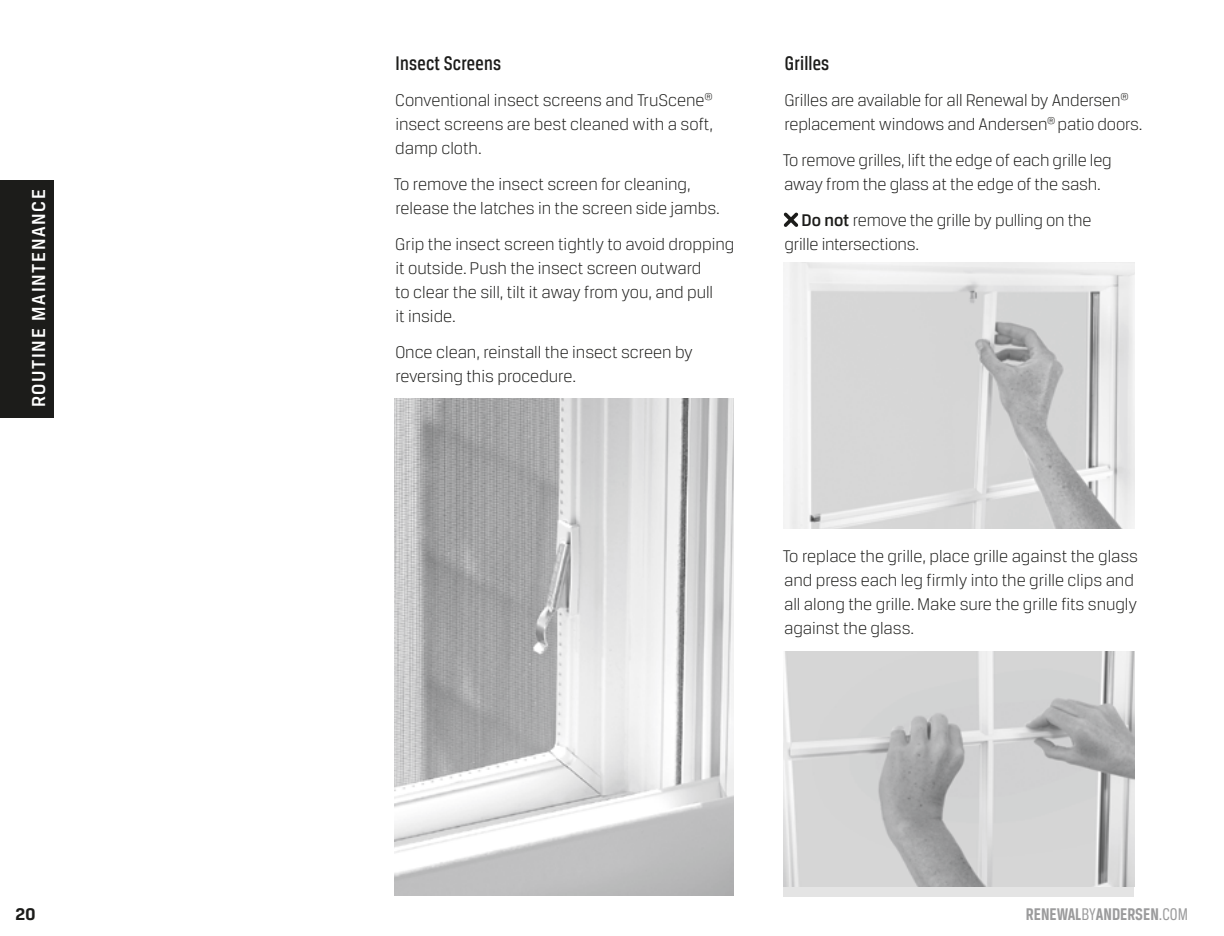
<style>
.page{position:relative;width:1224px;height:936px;background:#fff}
.page>*{position:absolute;margin:0;border:0;box-sizing:border-box;transform-origin:0 0}
.t1{font:500 21px "Breuer Condensed";letter-spacing:.01em;color:#1c1c1a}
.t2{font:500 20px "Breuer Text";letter-spacing:.08em;color:#fff}
.t3{font:300 18px/24px "Breuer Text";color:#1c1c1a}
.t4{font:700 18px "Breuer Condensed";color:#9b9b9c}
.t5{font:700 18px "Breuer Text";color:#1c1c1a}
.s1{font-weight:500}
.s2{font-weight:400}
</style>
<div class="page">
<img style="left:395px;top:399px;width:339px;height:496px">
<svg style="left:783px;top:212px;width:16px;height:15px"></svg>
<img style="left:784px;top:262px;width:350px;height:267px">
<div style="left:784px;top:651px;width:350px;height:246px;background:#e4e4e4"></div>
<img style="left:784px;top:651px;width:350px;height:236px">
<div style="left:0;top:180px;width:54px;height:237px;background:#1c1c1a"></div>
<p class="t2" style="left:27px;top:407px;width:220px;rotate:-90deg">ROUTINE MAINTENANCE</p>
<p class="t1" style="left:396px;top:51px;width:107px">Insect Screens</p>
<p class="t3" style="left:395px;top:88px;width:319px;text-align:justify">Conventional insect screens and TruScene<sup>® </sup>insect screens are best cleaned with a soft, damp cloth.</p>
<p class="t3" style="left:394px;top:172px;width:328px">To remove the insect screen for cleaning, release the latches in the screen side jambs.</p>
<p class="t3" style="left:395px;top:232px;width:341px">Grip the insect screen tightly to avoid dropping it outside. Push the insect screen outward<br>to clear the sill, tilt it away from you, and pull<br>it inside.</p>
<p class="t3" style="left:395px;top:340px;width:299px">Once clean, reinstall the insect screen by reversing this procedure.</p>
<p class="t1" style="left:785px;top:51px;width:46px">Grilles</p>
<p class="t3" style="left:784px;top:88px;width:360px">Grilles are available for all Renewal by Andersen<sup>® </sup>replacement windows and Andersen<sup>®</sup> patio doors.</p>
<p class="t3" style="left:783px;top:148px;width:330px">To remove grilles, lift the edge of each grille leg away from the glass at the edge of the sash.</p>
<p class="t3" style="left:784px;top:208px;width:309px;text-indent:17px"><span class="s1">Do not</span> remove the grille by pulling on the grille intersections.</p>
<p class="t3" style="left:783px;top:544px;width:357px">To replace the grille, place grille against the glass and press each leg firmly into the grille clips and all along the grille. Make sure the grille fits snugly against the glass.</p>
<p class="t5" style="left:16px;top:904px;width:21px">20</p>
<p class="t4" style="left:1026px;top:904px;width:164px">RENEWAL<span class="s2">BY</span>ANDERSEN<span class="s2">.COM</span></p>
</div>
